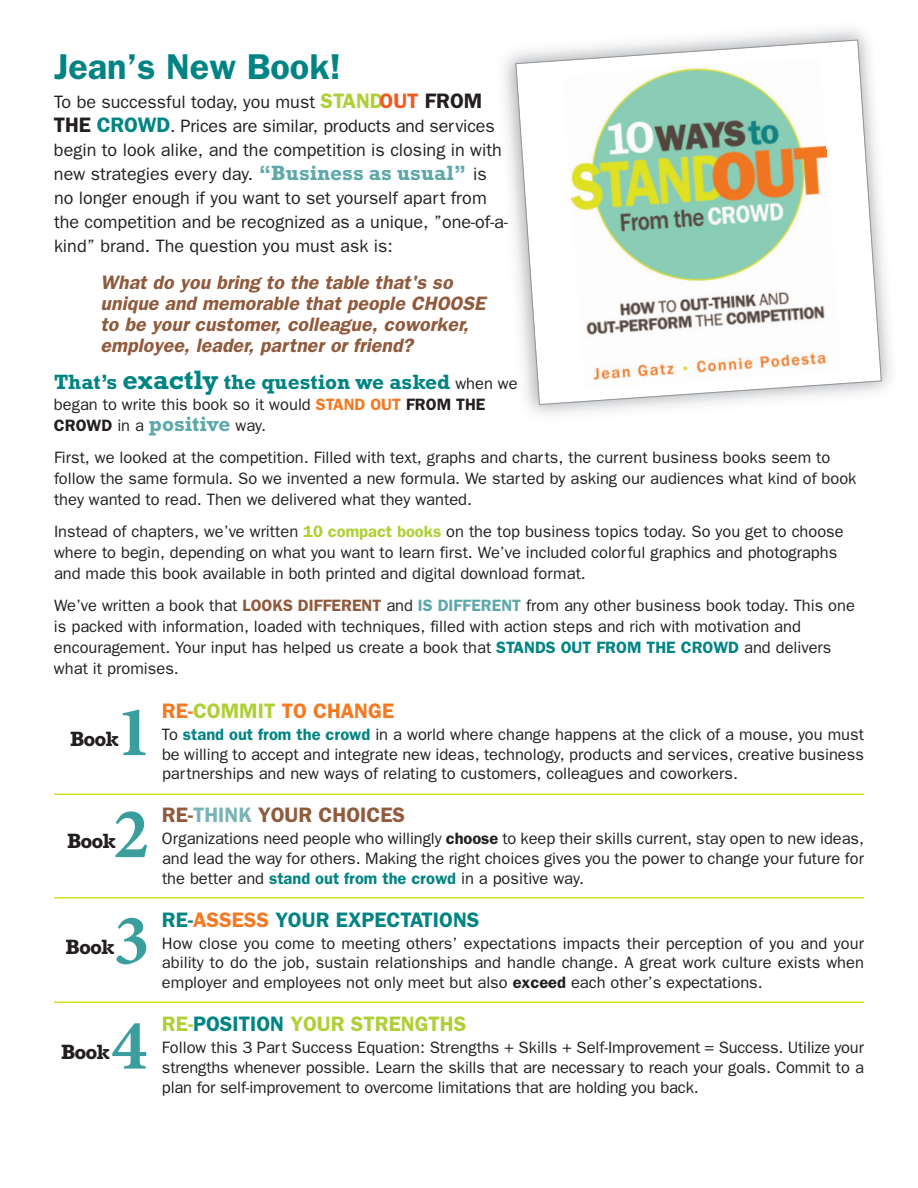
<style>
.page{position:relative;width:918px;height:1188px;background:#fff}
.page>*{position:absolute;margin:0;border:0;box-sizing:border-box;transform-origin:0 0}
.t1{font:700 72px "Minion Pro";color:#3a9e9f}
.t2{font:600 36px "Franklin Gothic";color:#008483}
.t3{font:700 21px "Rockwell";color:#008483}
.t4{font:600 21px "Franklin Gothic";color:#008483}
.t5{font:600 21px "Franklin Gothic";color:#aed036}
.t6{font:700 21px "Rockwell";color:#5ea8aa}
.t7{font:600 21px "Franklin Gothic";color:#905a3c}
.t8{font:600 21px "Franklin Gothic";color:#f47921}
.t9{font:700 21px "Rockwell";letter-spacing:-.05em;color:#231f20}
.t10{font:italic 600 19.5px/21px "Franklin Gothic";color:#905a3c}
.t11{font:18px/24px "Franklin Gothic";color:#231f20}
.t12{font:16.5px/19.8px "Franklin Gothic";color:#231f20;text-align:justify}
.s1{font-weight:600;font-size:21px;color:#aed036}
.s2{font-weight:600;font-size:21px;color:#f15921}
.s3{font-weight:600;font-size:21px}
.s4{font-weight:600;font-size:21px;color:#008483}
.s5{font-family:"Rockwell";font-weight:700;font-size:21px;color:#5ea8aa}
.s6{font-size:27px}
.s7{font-family:"Franklin Gothic";font-weight:400;font-size:16.5px;color:#231f20}
.s8{font-weight:600;color:#f47921}
.s9{font-weight:600}
.s10{font-family:"Franklin Gothic";font-weight:600;font-size:16.5px;color:#231f20}
.s11{font-weight:600;color:#aed036}
.s12{font-weight:600;color:#905a3c}
.s13{font-weight:600;color:#5ea8aa}
.s14{font-weight:600;color:#008483}
.s15{color:#aed036}
.s16{color:#79b3b6}
.s17{color:#f47921}
.s18{color:#008483}
</style>
<div class="page">
<img style="left:504px;top:29px;width:387px;height:385px">
<svg style="left:515px;top:39px;width:367px;height:366px"></svg>
<hr style="left:54px;top:794px;width:810px;height:1px;background:#d6df21">
<hr style="left:54px;top:897px;width:810px;height:1px;background:#d6df21">
<hr style="left:54px;top:1001px;width:810px;height:2px;background:#d6df21">
<h2 class="t2" style="left:54px;top:54px;width:288px">Jean’s New Book!</h2>
<p class="t11" style="left:54px;top:91px;width:455px">To be successful today, you must <span class="s1">STAND</span><span class="s2">OUT</span> <span class="s3">FROM THE</span> <span class="s4">CROWD</span>. Prices are similar, products and services begin to look alike, and the competition is closing in with new strategies every day. <span class="s5">“Business as usual”</span> is no longer enough if you want to set yourself apart from the competition and be recognized as a unique, ”one-of-a&shy;kind” brand. The question you must ask is:</p>
<p class="t10" style="left:100px;top:274px;width:390px">What do you bring to the table that's so unique and memorable that people CHOOSE to be your customer, colleague, coworker, employee, leader, partner or friend?</p>
<p class="t3" style="left:54px;top:375px;width:465px">That’s <span class="s6">exactly</span> the question we asked <span class="s7">when we</span></p>
<p class="t12" style="left:54px;top:396px;width:433px">began to write this book so it would <span class="s8">STAND OUT</span> <span class="s9">FROM THE</span></p>
<p class="t6" style="left:54px;top:417px;width:214px"><span class="s10">CROWD</span> <span class="s7">in a</span> positive <span class="s7">way.</span></p>
<p class="t12" style="left:54px;top:449px;width:804px;line-height:21px;text-align:left">First, we looked at the competition. Filled with text, graphs and charts, the current business books seem to follow the same formula. So we invented a new formula. We started by asking our audiences what kind of book they wanted to read. Then we delivered what they wanted.</p>
<p class="t12" style="left:54px;top:522px;width:791px;line-height:21px;text-align:left">Instead of chapters, we’ve written <span class="s11">10 compact books</span> on the top business topics today. So you get to choose where to begin, depending on what you want to learn first. We’ve included colorful graphics and photographs and made this book available in both printed and digital download format.</p>
<p class="t12" style="left:54px;top:596px;width:803px;line-height:21px;text-align:left">We’ve written a book that <span class="s12">LOOKS DIFFERENT</span> and <span class="s13">IS DIFFERENT</span> from any other business book today. This one is packed with information, loaded with techniques, filled with action steps and rich with motivation and encouragement. Your input has helped us create a book that <span class="s14">STANDS OUT FROM THE CROWD</span> and delivers what it promises.</p>
<p class="t8" style="left:162px;top:703px;width:234px">RE-<span class="s15">COMMIT</span> TO CHANGE</p>
<p class="t12" style="left:162px;top:726px;width:704px">To <span class="s14">stand out from the crowd</span> in a world where change happens at the click of a mouse, you must be willing to accept and integrate new ideas, technology, products and services, creative business partnerships and new ways of relating to customers, colleagues and coworkers.</p>
<p class="t7" style="left:162px;top:808px;width:245px">RE-<span class="s16">THINK</span> YOUR CHOICES</p>
<p class="t12" style="left:162px;top:830px;width:704px">Organizations need people who willingly <span class="s9">choose</span> to keep their skills current, stay open to new ideas, and lead the way for others. Making the right choices gives you the power to change your future for the better and <span class="s14">stand out from the crowd</span> in a positive way.</p>
<p class="t4" style="left:162px;top:912px;width:319px">RE-<span class="s17">ASSESS</span> YOUR EXPECTATIONS</p>
<p class="t12" style="left:162px;top:935px;width:704px">How close you come to meeting others’ expectations impacts their perception of you and your ability to do the job, sustain relationships and handle change. A great work culture exists when employer and employees not only meet but also <span class="s9">exceed</span> each other’s expectations.</p>
<p class="t5" style="left:162px;top:1017px;width:306px">RE-<span class="s18">POSITION</span> YOUR STRENGTHS</p>
<p class="t12" style="left:162px;top:1039px;width:704px">Follow this 3 Part Success Equation: Strengths + Skills + Self-Improvement = Success. Utilize your strengths whenever possible. Learn the skills that are necessary to reach your goals. Commit to a plan for self-improvement to overcome limitations that are holding you back.</p>
<h1 class="t1" style="left:116px;top:688px;width:37px">1</h1>
<p class="t9" style="left:70px;top:732px;width:51px">Book</p>
<h1 class="t1" style="left:113px;top:790px;width:37px">2</h1>
<p class="t9" style="left:67px;top:834px;width:51px">Book</p>
<h1 class="t1" style="left:114px;top:897px;width:37px">3</h1>
<p class="t9" style="left:66px;top:940px;width:51px">Book</p>
<h1 class="t1" style="left:111px;top:1002px;width:37px">4</h1>
<p class="t9" style="left:61px;top:1045px;width:51px">Book</p>
</div>
